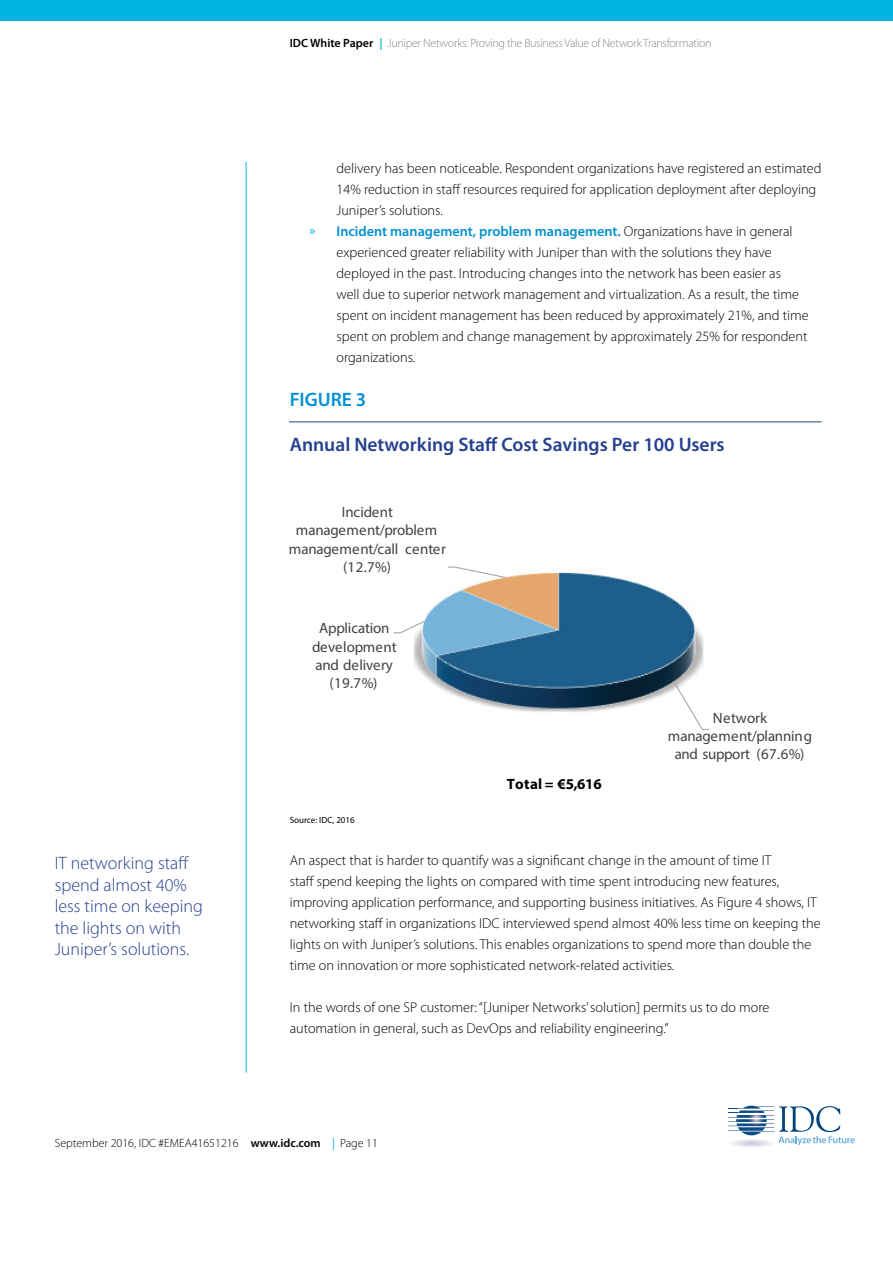
<style>
.page{position:relative;width:893px;height:1263px;background:#fff}
.page>*{position:absolute;margin:0;border:0;box-sizing:border-box;transform-origin:0 0}
.t1{font:600 19.5px "Myriad Pro";color:#25408f}
.t2{font:600 19.5px "Myriad Pro";color:#0091d2}
.t3{font:300 18px/21.6px "Myriad Pro";color:#25408f}
.t4{font:15px/18.5px "Myriad Pro";letter-spacing:-.01em;color:#414141;text-align:center}
.t5{font:700 15px "Myriad Pro";color:#010101}
.t6{font:300 14.25px/21px "Myriad Pro";color:#000}
.t7{font:600 14.25px "Myriad Pro";color:#0091d2}
.t8{font:300 12px "Myriad Pro";letter-spacing:-.025em;color:#86888a}
.t9{font:300 12px "Myriad Pro";color:#000}
.t10{font:9px "Myriad Pro";color:#000}
.s1{font-weight:600;color:#000}
.s2{font-weight:600;color:#00b4e2}
.s3{font-weight:400;color:#00b4e2}
.s4{font-weight:300;color:#000}
.s5{font-weight:600}
</style>
<div class="page">
<div style="left:0;top:0;width:893px;height:21px;background:#00b4e2"></div>
<hr style="left:246px;top:162px;width:1px;height:910px;background:#00b4e2">
<svg style="left:728px;top:1106px;width:127px;height:41px"></svg>
<hr style="left:289px;top:421px;width:533px;height:1px;background:#25408f">
<img style="left:413px;top:566px;width:291px;height:146px">
<svg style="left:673px;top:681px;width:36px;height:49px"></svg>
<svg style="left:394px;top:621px;width:31px;height:12px"></svg>
<svg style="left:448px;top:566px;width:57px;height:12px"></svg>
<p class="t8" style="left:290px;top:37px;width:423px"><span class="s1">IDC White Paper</span> <span class="s2">|</span> Juniper Networks: Proving the Business Value of Network Transformation</p>
<p class="t6" style="left:336px;top:158px;width:486px">delivery has been noticeable. Respondent organizations have registered an estimated</p>
<p class="t6" style="left:336px;top:179px;width:481px">14% reduction in staff resources required for application deployment after deploying</p>
<p class="t6" style="left:336px;top:200px;width:108px">Juniper’s solutions.</p>
<p class="t7" style="left:309px;top:222px;width:485px"><span class="s3">»</span> Incident management, problem management. <span class="s4">Organizations have in general</span></p>
<p class="t6" style="left:336px;top:242px;width:437px">experienced greater reliability with Juniper than with the solutions they have</p>
<p class="t6" style="left:336px;top:263px;width:446px">deployed in the past. Introducing changes into the network has been easier as</p>
<p class="t6" style="left:336px;top:284px;width:464px">well due to superior network management and virtualization. As a result, the time</p>
<p class="t6" style="left:336px;top:305px;width:474px">spent on incident management has been reduced by approximately 21%, and time</p>
<p class="t6" style="left:336px;top:326px;width:472px">spent on problem and change management by approximately 25% for respondent</p>
<p class="t6" style="left:336px;top:347px;width:80px">organizations.</p>
<h1 class="t2" style="left:290px;top:387px;width:78px">FIGURE 3</h1>
<h1 class="t1" style="left:290px;top:432px;width:437px">Annual Networking Staff Cost Savings Per 100 Users</h1>
<p class="t4" style="left:289px;top:502px;width:158px">Incident management/problem management/call center (12.7%)</p>
<p class="t3" style="left:55px;top:852px;width:150px">IT networking staff spend almost 40% less time on keeping the lights on with<br>Juniper’s solutions.</p>
<p class="t4" style="left:312px;top:619px;width:86px">Application development and delivery (19.7%)</p>
<p class="t5" style="left:507px;top:774px;width:96px">Total = €5,616</p>
<p class="t4" style="left:668px;top:708px;width:146px">Network management/planning and support (67.6%)</p>
<p class="t10" style="left:290px;top:814px;width:67px">Source: IDC, 2016</p>
<p class="t6" style="left:290px;top:849px;width:532px">An aspect that is harder to quantify was a significant change in the amount of time IT<br>staff spend keeping the lights on compared with time spent introducing new features, improving application performance, and supporting business initiatives. As Figure 4 shows, IT networking staff in organizations IDC interviewed spend almost 40% less time on keeping the lights on with Juniper’s solutions. This enables organizations to spend more than double the time on innovation or more sophisticated network-related activities.</p>
<p class="t6" style="left:290px;top:996px;width:481px">In the words of one SP customer: “[Juniper Networks’ solution] permits us to do more automation in general, such as DevOps and reliability engineering.”</p>
<p class="t9" style="left:55px;top:1136px;width:325px">September 2016, IDC #EMEA41651216 <span class="s5">www.idc.com</span> <span class="s3">|</span> Page 11</p>
</div>
